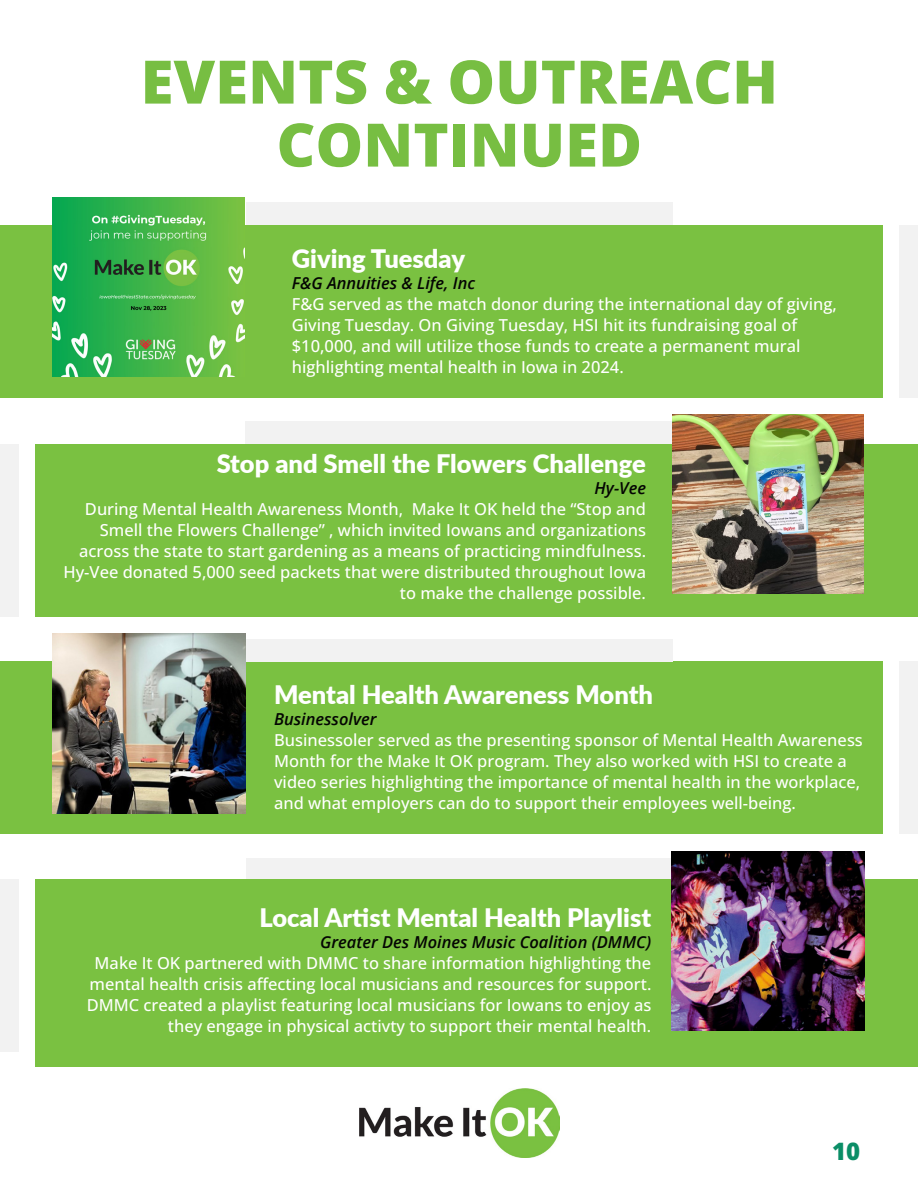
<style>
.page{position:relative;width:918px;height:1188px;background:#fff}
.page>*{position:absolute;margin:0;border:0;box-sizing:border-box;transform-origin:0 0}
.t1{font:800 60px "Open Sans";color:#77be42}
.t2{font:900 25.5px "Lato";color:#fff}
.t3{font:800 24px "Open Sans";color:#0b8e67}
.t4{font:500 16.5px/21px "Open Sans";color:#fff}
.t5{font:italic 600 16.5px "Open Sans";color:#040503}
</style>
<div class="page">
<div style="left:245px;top:421px;width:426px;height:23px;background:#f2f2f2"></div>
<div style="left:0;top:225px;width:882px;height:172px;background:#7ac141"></div>
<img style="left:52px;top:197px;width:193px;height:179px">
<div style="left:899px;top:225px;width:19px;height:172px;background:#f2f2f2"></div>
<div style="left:35px;top:444px;width:883px;height:173px;background:#7ac141"></div>
<img style="left:672px;top:415px;width:192px;height:179px">
<div style="left:0;top:444px;width:18px;height:173px;background:#f2f2f2"></div>
<div style="left:246px;top:858px;width:426px;height:23px;background:#f2f2f2"></div>
<div style="left:0;top:662px;width:883px;height:172px;background:#7ac141"></div>
<img style="left:53px;top:634px;width:192px;height:179px">
<div style="left:900px;top:662px;width:18px;height:172px;background:#f2f2f2"></div>
<div style="left:246px;top:639px;width:426px;height:23px;background:#f2f2f2"></div>
<div style="left:35px;top:879px;width:883px;height:188px;background:#7ac141"></div>
<img style="left:672px;top:852px;width:192px;height:179px">
<div style="left:0;top:879px;width:19px;height:173px;background:#f2f2f2"></div>
<img style="left:359px;top:1089px;width:200px;height:68px">
<div style="left:246px;top:202px;width:426px;height:23px;background:#f2f2f2"></div>
<p class="t1" style="left:141px;top:36px;width:639px">EVENTS &amp; OUTREACH</p>
<p class="t1" style="left:277px;top:99px;width:367px">CONTINUED</p>
<p class="t2" style="left:292px;top:239px;width:175px">Giving Tuesday</p>
<p class="t5" style="left:292px;top:272px;width:185px">F&amp;G Annuities &amp; Life, Inc</p>
<p class="t4" style="left:292px;top:293px;width:547px">F&amp;G served as the match donor during the international day of giving, Giving Tuesday. On Giving Tuesday, HSI hit its fundraising goal of $10,000, and will utilize those funds to create a permanent mural highlighting mental health in Iowa in 2024.</p>
<p class="t2" style="left:217px;top:445px;width:431px">Stop and Smell the Flowers Challenge</p>
<p class="t5" style="left:595px;top:477px;width:53px">Hy-Vee</p>
<p class="t4" style="left:63px;top:499px;width:584px;text-align:right">During Mental Health Awareness Month, Make It OK held the “Stop and Smell the Flowers Challenge” , which invited Iowans and organizations across the state to start gardening as a means of practicing mindfulness.<br>Hy-Vee donated 5,000 seed packets that were distributed throughout Iowa to make the challenge possible.</p>
<p class="t2" style="left:274px;top:675px;width:380px">Mental Health Awareness Month</p>
<p class="t5" style="left:274px;top:707px;width:104px">Businessolver</p>
<p class="t4" style="left:274px;top:729px;width:590px">Businessoler served as the presenting sponsor of Mental Health Awareness Month for the Make It OK program. They also worked with HSI to create a video series highlighting the importance of mental health in the workplace, and what employers can do to support their employees well-being.</p>
<p class="t2" style="left:259px;top:899px;width:393px">Local Artist Mental Health Playlist</p>
<p class="t5" style="left:320px;top:931px;width:333px">Greater Des Moines Music Coalition (DMMC)</p>
<p class="t4" style="left:87px;top:952px;width:566px;text-align:right">Make It OK partnered with DMMC to share information highlighting the mental health crisis affecting local musicians and resources for support.<br>DMMC created a playlist featuring local musicians for Iowans to enjoy as they engage in physical activty to support their mental health.</p>
<p class="t3" style="left:832px;top:1133px;width:30px">10</p>
</div>
